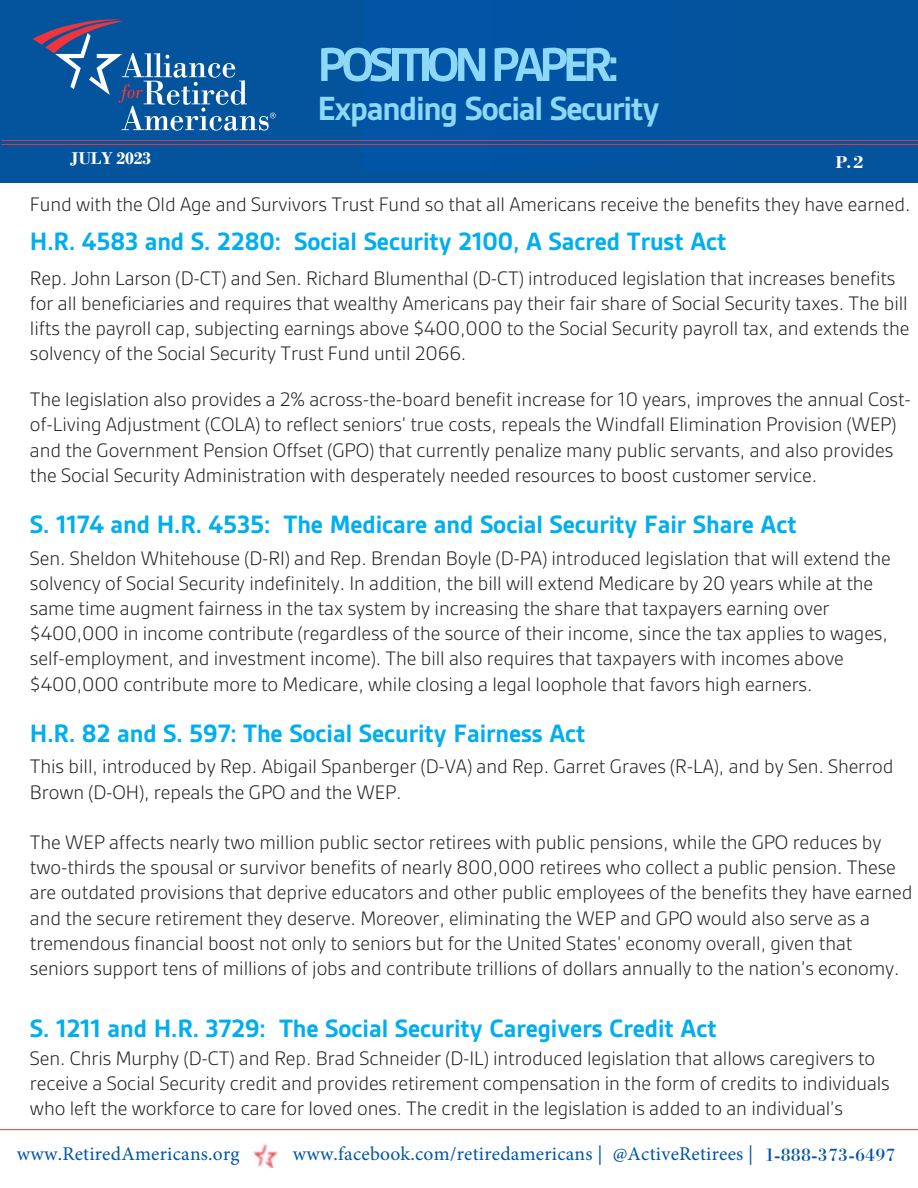
<style>
.page{position:relative;width:918px;height:1188px;background:#fff}
.page>*{position:absolute;margin:0;border:0;box-sizing:border-box;transform-origin:0 0}
.t1{font:700 51px "Gesta";letter-spacing:-.11em;color:#8dd7f7}
.t2{font:700 36px "Gesta";letter-spacing:-.035em;color:#8dd7f7}
.t3{font:700 27px "Gesta";letter-spacing:-.005em;color:#00aeef}
.t4{font:300 21px/25.2px "Gesta";letter-spacing:-.005em;color:#221e1f}
.t5{font:19.5px "Minion Pro";letter-spacing:.01em;color:#0054a6}
.t6{font:700 18px "Bodoni";letter-spacing:-.015em;color:#fff}
.t7{font:700 18px "Bodoni BT";color:#fff}
.s1{font-family:"Bodoni BT";color:#0154a6}
</style>
<div class="page">
<div style="left:0;top:0;width:918px;height:182px;background:#04539d"></div>
<div style="left:363px;top:0;width:398px;height:170px;background:#0153a3"></div>
<svg style="left:33px;top:19px;width:243px;height:112px"></svg>
<hr style="left:1px;top:140px;width:917px;height:1px;background:#e33740">
<hr style="left:1px;top:144px;width:917px;height:1px;background:#e33740">
<hr style="left:0;top:1129px;width:918px;height:1px;background:#e33740">
<img style="left:253px;top:1144px;width:25px;height:23px">
<p class="t6" style="left:70px;top:148px;width:83px">JULY 2023</p>
<h1 class="t1" style="left:317px;top:34px;width:304px">POSITION PAPER:</h1>
<h2 class="t2" style="left:317px;top:87px;width:344px">Expanding Social Security</h2>
<p class="t7" style="left:835px;top:151px;width:30px">P.2</p>
<p class="t4" style="left:30px;top:191px;width:882px">Fund with the Old Age and Survivors Trust Fund so that all Americans receive the benefits they have earned.</p>
<p class="t3" style="left:30px;top:225px;width:698px">H.R. 4583 and S. 2280: Social Security 2100, A Sacred Trust Act</p>
<p class="t4" style="left:30px;top:265px;width:881px">Rep. John Larson (D-CT) and Sen. Richard Blumenthal (D-CT) introduced legislation that increases benefits for all beneficiaries and requires that wealthy Americans pay their fair share of Social Security taxes. The bill lifts the payroll cap, subjecting earnings above $400,000 to the Social Security payroll tax, and extends the solvency of the Social Security Trust Fund until 2066.</p>
<p class="t4" style="left:30px;top:386px;width:883px">The legislation also provides a 2% across-the-board benefit increase for 10 years, improves the annual Cost&shy;of-Living Adjustment (COLA) to reflect seniors’ true costs, repeals the Windfall Elimination Provision (WEP) and the Government Pension Offset (GPO) that currently penalize many public servants, and also provides the Social Security Administration with desperately needed resources to boost customer service.</p>
<p class="t3" style="left:30px;top:508px;width:768px">S. 1174 and H.R. 4535: The Medicare and Social Security Fair Share Act</p>
<p class="t4" style="left:30px;top:545px;width:862px">Sen. Sheldon Whitehouse (D-RI) and Rep. Brendan Boyle (D-PA) introduced legislation that will extend the solvency of Social Security indefinitely. In addition, the bill will extend Medicare by 20 years while at the same time augment fairness in the tax system by increasing the share that taxpayers earning over $400,000 in income contribute (regardless of the source of their income, since the tax applies to wages, self-employment, and investment income). The bill also requires that taxpayers with incomes above $400,000 contribute more to Medicare, while closing a legal loophole that favors high earners.</p>
<p class="t3" style="left:30px;top:717px;width:557px">H.R. 82 and S. 597: The Social Security Fairness Act</p>
<p class="t4" style="left:30px;top:754px;width:865px">This bill, introduced by Rep. Abigail Spanberger (D-VA) and Rep. Garret Graves (R-LA), and by Sen. Sherrod<br>Brown (D-OH), repeals the GPO and the WEP.</p>
<p class="t4" style="left:30px;top:829px;width:884px">The WEP affects nearly two million public sector retirees with public pensions, while the GPO reduces by two-thirds the spousal or survivor benefits of nearly 800,000 retirees who collect a public pension. These are outdated provisions that deprive educators and other public employees of the benefits they have earned and the secure retirement they deserve. Moreover, eliminating the WEP and GPO would also serve as a tremendous financial boost not only to seniors but for the United States’ economy overall, given that seniors support tens of millions of jobs and contribute trillions of dollars annually to the nation’s economy.</p>
<p class="t3" style="left:30px;top:1012px;width:688px">S. 1211 and H.R. 3729: The Social Security Caregivers Credit Act</p>
<p class="t4" style="left:30px;top:1045px;width:861px">Sen. Chris Murphy (D-CT) and Rep. Brad Schneider (D-IL) introduced legislation that allows caregivers to receive a Social Security credit and provides retirement compensation in the form of credits to individuals who left the workforce to care for loved ones. The credit in the legislation is added to an individual’s</p>
<p class="t5" style="left:17px;top:1140px;width:224px">www.RetiredAmericans.org</p>
<p class="t5" style="left:293px;top:1141px;width:604px">www.facebook.com/retiredamericans | @ActiveRetirees | <span class="s1">1-888-373-6497</span></p>
</div>
